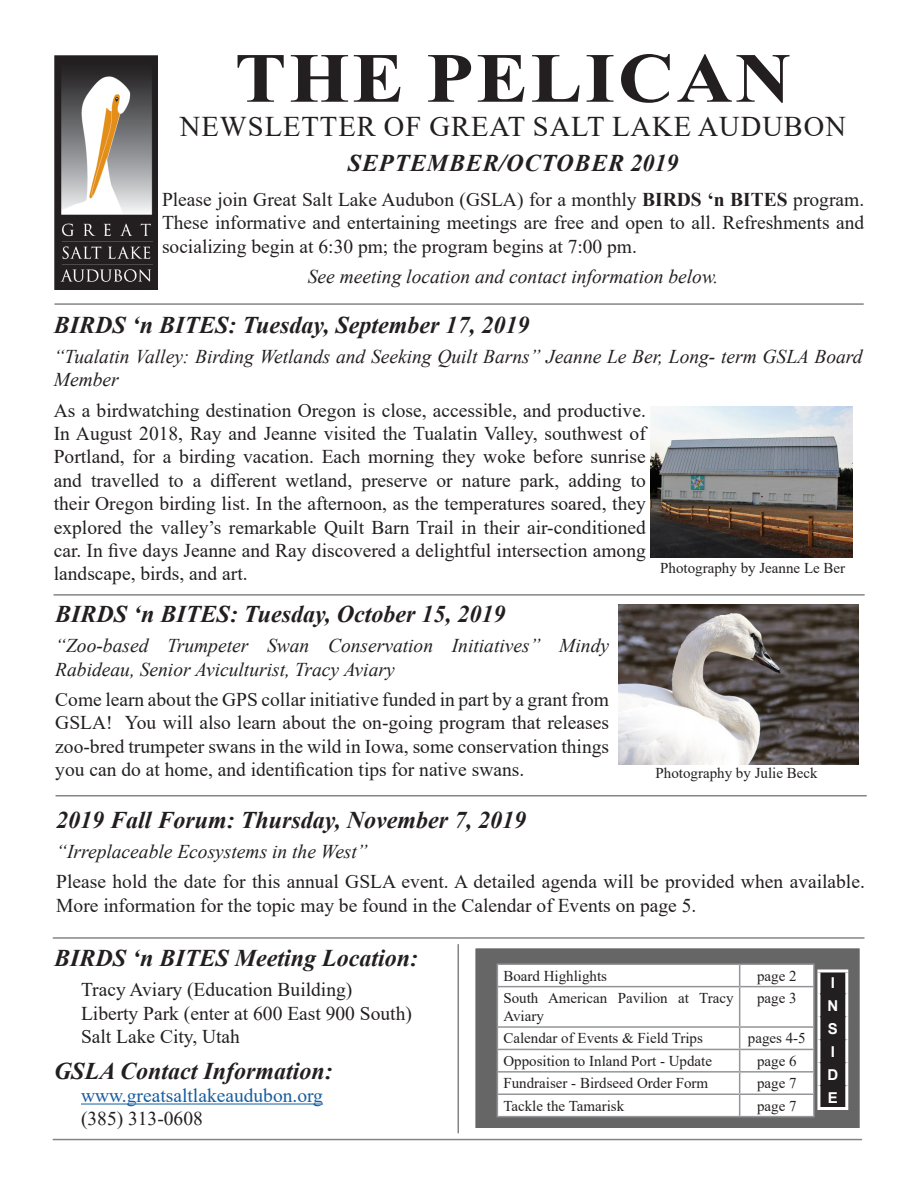
<style>
.page{position:relative;width:918px;height:1188px;background:#fff}
.page>*{position:absolute;margin:0;border:0;box-sizing:border-box;transform-origin:0 0}
.Newsletter_Title{font:700 70.5px "Times New Roman";letter-spacing:.035em;color:#231f20;scale:1.1 1}
.Newsletter_Subtitle{font:28.5px "Times New Roman";letter-spacing:.035em;color:#231f20}
.BnB_Header_1{font:italic 700 24px "Times New Roman";color:#231f20}
.BnB_Header_2{font:italic 700 24px "Times New Roman";color:#231f20}
.Newsletter_Date{font:italic 700 24px "Times New Roman";letter-spacing:.035em;color:#231f20}
.Welcome{font:19.5px/23.4px "Times New Roman";color:#231f20;text-align:justify}
.BnB_Title{font:italic 19.5px/23.4px "Times New Roman";color:#231f20}
.Meeting_Location{font:19.5px/23.4px "Times New Roman";color:#231f20}
.Welcome-2{font:italic 19.5px "Times New Roman";color:#231f20}
.Meeting_Location-2{font:19.5px "Times New Roman";color:#175d9e}
.Table_Left{font:15px/18px "Times New Roman";color:#231f20}
.Table_Center{font:15px "Times New Roman";color:#231f20}
.Newsletter_Subtitle-2{font:700 15px "Arial";color:#fff}
.s1{font-weight:700}
</style>
<div class="page">
<hr style="left:81px;top:1104px;width:242px;height:1px;background:#175d9e">
<div style="left:471px;top:944px;width:393px;height:188px;background:#666;border:4px solid #fff"></div>
<div style="left:498px;top:965px;width:315px;height:151px;background:#fff"></div>
<hr style="left:497px;top:963px;width:243px;height:2px;background:#939598">
<svg style="left:497px;top:965px;width:1px;height:21px"></svg>
<hr style="left:740px;top:963px;width:75px;height:2px;background:#939598">
<svg style="left:739px;top:965px;width:1px;height:21px"></svg>
<hr style="left:813px;top:965px;width:2px;height:21px;background:#939598">
<hr style="left:497px;top:986px;width:243px;height:1px;background:#939598">
<hr style="left:497px;top:987px;width:1px;height:39px;background:#939598">
<hr style="left:740px;top:986px;width:75px;height:1px;background:#939598">
<hr style="left:739px;top:987px;width:1px;height:39px;background:#939598">
<hr style="left:813px;top:987px;width:2px;height:39px;background:#939598">
<hr style="left:497px;top:1026px;width:243px;height:2px;background:#939598">
<hr style="left:740px;top:1026px;width:75px;height:2px;background:#939598">
<hr style="left:813px;top:1028px;width:2px;height:21px;background:#939598">
<hr style="left:497px;top:1049px;width:243px;height:1px;background:#939598">
<hr style="left:740px;top:1049px;width:75px;height:1px;background:#939598">
<hr style="left:813px;top:1050px;width:2px;height:21px;background:#939598">
<hr style="left:497px;top:1071px;width:243px;height:2px;background:#939598">
<hr style="left:740px;top:1071px;width:75px;height:2px;background:#939598">
<hr style="left:813px;top:1073px;width:2px;height:20px;background:#939598">
<hr style="left:497px;top:1093px;width:243px;height:2px;background:#939598">
<svg style="left:497px;top:1028px;width:1px;height:88px"></svg>
<hr style="left:740px;top:1093px;width:75px;height:2px;background:#939598">
<svg style="left:739px;top:1028px;width:1px;height:88px"></svg>
<hr style="left:813px;top:1095px;width:2px;height:21px;background:#939598">
<hr style="left:497px;top:1116px;width:243px;height:1px;background:#939598">
<hr style="left:740px;top:1116px;width:75px;height:1px;background:#939598">
<hr style="left:817px;top:969px;width:31px;height:3px;background:#fff">
<hr style="left:817px;top:972px;width:3px;height:22px;background:#fff">
<hr style="left:845px;top:972px;width:3px;height:22px;background:#fff">
<hr style="left:817px;top:994px;width:3px;height:23px;background:#fff">
<hr style="left:845px;top:994px;width:3px;height:23px;background:#fff">
<hr style="left:817px;top:1017px;width:3px;height:23px;background:#fff">
<hr style="left:845px;top:1017px;width:3px;height:23px;background:#fff">
<hr style="left:817px;top:1040px;width:3px;height:23px;background:#fff">
<hr style="left:845px;top:1040px;width:3px;height:23px;background:#fff">
<hr style="left:817px;top:1063px;width:3px;height:23px;background:#fff">
<hr style="left:845px;top:1063px;width:3px;height:23px;background:#fff">
<hr style="left:817px;top:1086px;width:3px;height:21px;background:#fff">
<hr style="left:845px;top:1086px;width:3px;height:21px;background:#fff">
<hr style="left:817px;top:1107px;width:31px;height:3px;background:#fff">
<svg style="left:819px;top:972px;width:28px;height:135px;background:#3b3839"></svg>
<hr style="left:55px;top:303px;width:808px;height:2px;background:#666">
<hr style="left:54px;top:594px;width:810px;height:2px;background:#666">
<hr style="left:53px;top:937px;width:811px;height:2px;background:#666">
<hr style="left:458px;top:945px;width:1px;height:188px;background:#666">
<hr style="left:53px;top:1139px;width:809px;height:1px;background:#666">
<img style="left:55px;top:56px;width:103px;height:233px">
<img style="left:650px;top:406px;width:202px;height:151px">
<img style="left:618px;top:604px;width:241px;height:161px">
<hr style="left:56px;top:795px;width:810px;height:1px;background:#666">
<p class="Newsletter_Title" style="left:235px;top:27px;width:508px">THE PELICAN</p>
<p class="Newsletter_Subtitle" style="left:180px;top:106px;width:668px">NEWSLETTER OF GREAT SALT LAKE AUDUBON</p>
<p class="Newsletter_Date" style="left:348px;top:147px;width:332px">SEPTEMBER/OCTOBER 2019</p>
<p class="Welcome" style="left:162px;top:187px;width:704px">Please join Great Salt Lake Audubon (GSLA) for a monthly <span class="s1">BIRDS ‘n BITES</span> program.<br>These informative and entertaining meetings are free and open to all. Refreshments and socializing begin at 6:30 pm; the program begins at 7:00 pm.</p>
<p class="Welcome-2" style="left:308px;top:263px;width:412px">See meeting location and contact information below.</p>
<p class="BnB_Header_1" style="left:54px;top:308px;width:477px">BIRDS ‘n BITES: Tuesday, September 17, 2019</p>
<p class="BnB_Title" style="left:54px;top:344px;width:810px">“Tualatin Valley: Birding Wetlands and Seeking Quilt Barns” Jeanne Le Ber, Long- term GSLA Board<br>Member</p>
<p class="Welcome" style="left:54px;top:398px;width:594px">As a birdwatching destination Oregon is close, accessible, and productive.<br>In August 2018, Ray and Jeanne visited the Tualatin Valley, southwest of Portland, for a birding vacation. Each morning they woke before sunrise and travelled to a different wetland, preserve or nature park, adding to their Oregon birding list. In the afternoon, as the temperatures soared, they explored the valley’s remarkable Quilt Barn Trail in their air-conditioned car. In five days Jeanne and Ray discovered a delightful intersection among landscape, birds, and art.</p>
<p class="Table_Center" style="left:660px;top:557px;width:186px">Photography by Jeanne Le Ber</p>
<p class="BnB_Header_1" style="left:55px;top:597px;width:452px">BIRDS ‘n BITES: Tuesday, October 15, 2019</p>
<p class="BnB_Title" style="left:55px;top:634px;width:555px">“Zoo-based Trumpeter Swan Conservation Initiatives” Mindy<br>Rabideau, Senior Aviculturist, Tracy Aviary</p>
<p class="Welcome" style="left:55px;top:687px;width:555px">Come learn about the GPS collar initiative funded in part by a grant from GSLA! You will also learn about the on-going program that releases zoo-bred trumpeter swans in the wild in Iowa, some conservation things you can do at home, and identification tips for native swans.</p>
<p class="Table_Center" style="left:656px;top:763px;width:164px">Photography by Julie Beck</p>
<p class="BnB_Header_1" style="left:56px;top:803px;width:471px">2019 Fall Forum: Thursday, November 7, 2019</p>
<p class="BnB_Title" style="left:56px;top:839px;width:313px">“Irreplaceable Ecosystems in the West”</p>
<p class="Welcome" style="left:56px;top:869px;width:810px">Please hold the date for this annual GSLA event. A detailed agenda will be provided when available.<br>More information for the topic may be found in the Calendar of Events on page 5.</p>
<p class="BnB_Header_1" style="left:54px;top:941px;width:366px">BIRDS ‘n BITES Meeting Location:</p>
<p class="Meeting_Location" style="left:81px;top:977px;width:332px">Tracy Aviary (Education Building)<br>Liberty Park (enter at 600 East 900 South)<br>Salt Lake City, Utah</p>
<p class="BnB_Header_2" style="left:54px;top:1054px;width:280px">GSLA Contact Information:</p>
<p class="Meeting_Location-2" style="left:81px;top:1082px;width:244px">www.greatsaltlakeaudubon.org</p>
<p class="Meeting_Location" style="left:81px;top:1106px;width:123px">(385) 313-0608</p>
<p class="Table_Left" style="left:503px;top:966px;width:105px">Board Highlights</p>
<p class="Table_Center" style="left:757px;top:965px;width:41px">page 2</p>
<p class="Table_Left" style="left:503px;top:989px;width:232px">South American Pavilion at Tracy<br>Aviary</p>
<p class="Table_Center" style="left:757px;top:987px;width:41px">page 3</p>
<p class="Table_Left" style="left:503px;top:1029px;width:201px">Calendar of Events &amp; Field Trips</p>
<p class="Table_Center" style="left:748px;top:1028px;width:59px">pages 4-5</p>
<p class="Table_Left" style="left:503px;top:1051px;width:210px">Opposition to Inland Port - Update</p>
<p class="Table_Center" style="left:757px;top:1050px;width:41px">page 6</p>
<p class="Table_Left" style="left:503px;top:1074px;width:206px">Fundraiser - Birdseed Order Form</p>
<p class="Table_Center" style="left:757px;top:1073px;width:41px">page 7</p>
<p class="Table_Left" style="left:503px;top:1096px;width:122px">Tackle the Tamarisk</p>
<p class="Table_Center" style="left:757px;top:1095px;width:41px">page 7</p>
<p class="Newsletter_Subtitle-2" style="left:831px;top:972px;width:6px">I</p>
<p class="Newsletter_Subtitle-2" style="left:827px;top:995px;width:12px">N</p>
<p class="Newsletter_Subtitle-2" style="left:828px;top:1018px;width:12px">S</p>
<p class="Newsletter_Subtitle-2" style="left:831px;top:1041px;width:6px">I</p>
<p class="Newsletter_Subtitle-2" style="left:827px;top:1064px;width:12px">D</p>
<p class="Newsletter_Subtitle-2" style="left:828px;top:1087px;width:12px">E</p>
</div>
